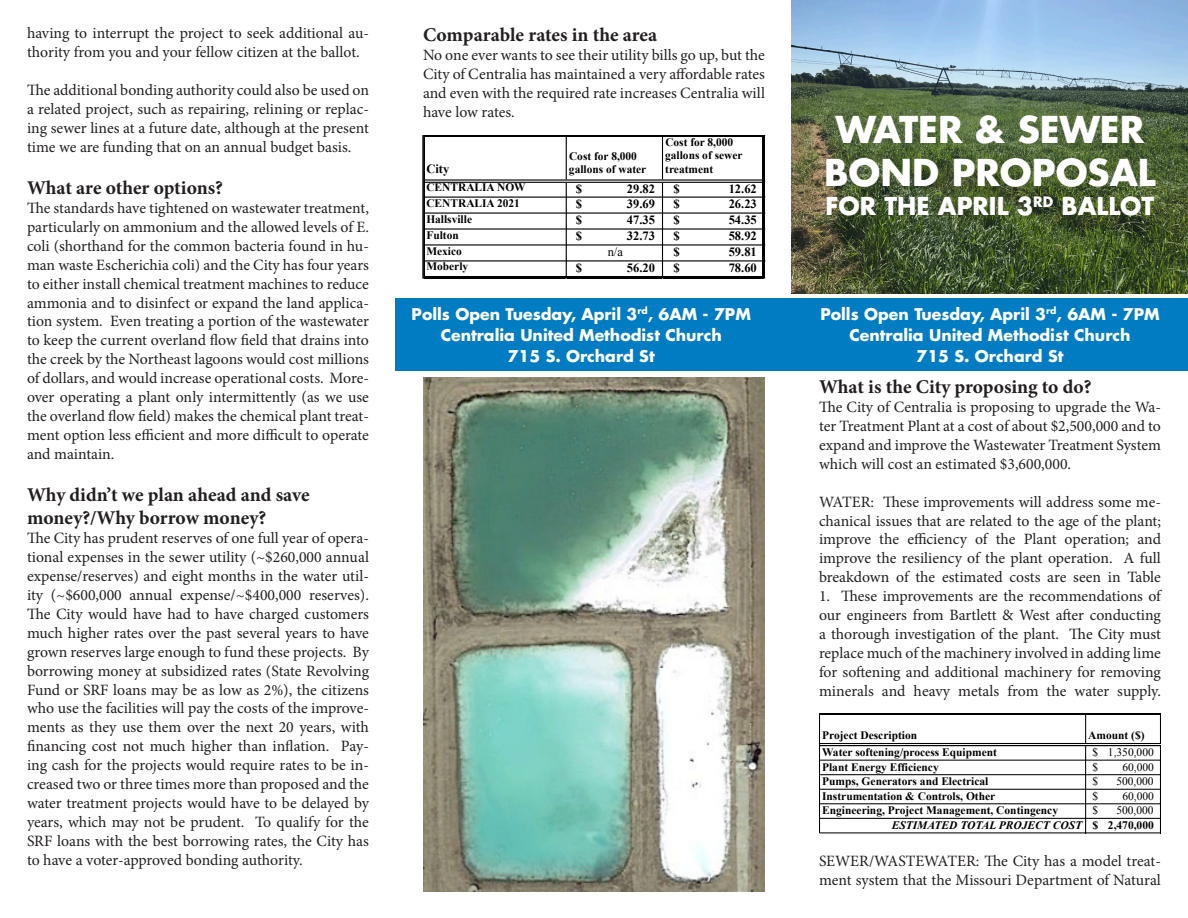
<style>
.page{position:relative;width:1188px;height:918px;background:#fff}
.page>*{position:absolute;margin:0;border:0;box-sizing:border-box;transform-origin:0 0}
.t1{font:700 36px "Futura";color:#fff}
.t2{font:700 24px "Futura";color:#fff}
.t3{font:700 19.5px "Minion Pro";letter-spacing:-.005em;color:#231f20}
.t4{font:15.75px/18.9px "Minion Pro";letter-spacing:-.005em;color:#231f20;text-align:justify}
.t5{font:700 15.75px "Futura";color:#fff}
.t6{font:700 12.6px "Times New Roman";color:#000}
.t7{font:12.6px "Times New Roman";color:#000}
.t8{font:700 11.55px/13.6px "Times New Roman";color:#000}
.t9{font:italic 700 11.55px/14.5px "Times New Roman";color:#000;text-align:right}
.t10{font:11.55px "Times New Roman";color:#000}
.s1{font-weight:400;font-style:normal}
.s2{font-style:normal}
</style>
<div class="page">
<img style="left:792px;top:0;width:396px;height:294px">
<div style="left:396px;top:298px;width:792px;height:73px;background:#007cc2"></div>
<hr style="left:819px;top:715px;width:1px;height:31px;background:#000">
<svg style="left:1085px;top:715px;width:1px;height:28px"></svg>
<svg style="left:1160px;top:715px;width:1px;height:28px"></svg>
<hr style="left:819px;top:714px;width:342px;height:1px;background:#000">
<hr style="left:820px;top:803px;width:341px;height:1px;background:#000">
<hr style="left:820px;top:818px;width:341px;height:1px;background:#000">
<hr style="left:819px;top:744px;width:1px;height:89px;background:#000">
<hr style="left:1085px;top:746px;width:1px;height:87px;background:#000">
<hr style="left:1160px;top:746px;width:1px;height:87px;background:#000">
<hr style="left:820px;top:743px;width:341px;height:1px;background:#000">
<hr style="left:820px;top:745px;width:341px;height:1px;background:#000">
<hr style="left:820px;top:760px;width:341px;height:1px;background:#000">
<hr style="left:820px;top:774px;width:341px;height:1px;background:#000">
<hr style="left:820px;top:789px;width:341px;height:1px;background:#000">
<hr style="left:820px;top:832px;width:341px;height:1px;background:#000">
<img style="left:423px;top:377px;width:342px;height:514px">
<hr style="left:424px;top:135px;width:341px;height:1px;background:#000">
<hr style="left:424px;top:179px;width:339px;height:2px;background:#000">
<hr style="left:424px;top:182px;width:339px;height:1px;background:#000">
<hr style="left:566px;top:136px;width:1px;height:43px;background:#000">
<hr style="left:662px;top:136px;width:1px;height:43px;background:#000">
<hr style="left:424px;top:197px;width:339px;height:1px;background:#000">
<hr style="left:424px;top:212px;width:339px;height:2px;background:#000">
<hr style="left:424px;top:228px;width:339px;height:2px;background:#000">
<hr style="left:424px;top:244px;width:339px;height:2px;background:#000">
<hr style="left:424px;top:260px;width:339px;height:1px;background:#000">
<hr style="left:566px;top:183px;width:1px;height:93px;background:#000">
<hr style="left:662px;top:183px;width:1px;height:93px;background:#000">
<hr style="left:424px;top:276px;width:341px;height:3px;background:#000">
<hr style="left:763px;top:136px;width:2px;height:143px;background:#000">
<hr style="left:422px;top:135px;width:2px;height:144px;background:#231f20">
<p class="t4" style="left:27px;top:24px;width:344px">having to interrupt the project to seek additional au&shy;thority from you and your fellow citizen at the ballot.</p>
<p class="t4" style="left:27px;top:81px;width:344px">The additional bonding authority could also be used on a related project, such as repairing, relining or replac&shy;ing sewer lines at a future date, although at the present time we are funding that on an annual budget basis.</p>
<p class="t3" style="left:27px;top:174px;width:198px">What are other options?</p>
<p class="t4" style="left:27px;top:199px;width:344px">The standards have tightened on wastewater treatment, particularly on ammonium and the allowed levels of E. coli (shorthand for the common bacteria found in hu&shy;man waste Escherichia coli) and the City has four years to either install chemical treatment machines to reduce ammonia and to disinfect or expand the land applica&shy;tion system. Even treating a portion of the wastewater to keep the current overland flow field that drains into the creek by the Northeast lagoons would cost millions of dollars, and would increase operational costs. More&shy;over operating a plant only intermittently (as we use the overland flow field) makes the chemical plant treat&shy;ment option less efficient and more difficult to operate and maintain.</p>
<p class="t3" style="left:27px;top:481px;width:284px">Why didn’t we plan ahead and save</p>
<p class="t3" style="left:27px;top:504px;width:241px">money?/Why borrow money?</p>
<p class="t4" style="left:27px;top:529px;width:344px">The City has prudent reserves of one full year of opera&shy;tional expenses in the sewer utility (~$260,000 annual expense/reserves) and eight months in the water util&shy;ity (~$600,000 annual expense/~$400,000 reserves).<br>The City would have had to have charged customers much higher rates over the past several years to have grown reserves large enough to fund these projects. By borrowing money at subsidized rates (State Revolving Fund or SRF loans may be as low as 2%), the citizens who use the facilities will pay the costs of the improve&shy;ments as they use them over the next 20 years, with financing cost not much higher than inflation. Pay&shy;ing cash for the projects would require rates to be in&shy;creased two or three times more than proposed and the water treatment projects would have to be delayed by years, which may not be prudent. To qualify for the SRF loans with the best borrowing rates, the City has to have a voter-approved bonding authority.</p>
<p class="t3" style="left:423px;top:21px;width:236px">Comparable rates in the area</p>
<p class="t4" style="left:423px;top:46px;width:343px">No one ever wants to see their utility bills go up, but the City of Centralia has maintained a very affordable rates and even with the required rate increases Centralia will have low rates.</p>
<p class="t6" style="left:426px;top:160px;width:24px">City</p>
<p class="t8" style="left:569px;top:149px;width:79px">Cost for 8,000 gallons of water</p>
<p class="t8" style="left:665px;top:135px;width:79px">Cost for 8,000 gallons of sewer treatment</p>
<p class="t8" style="left:426px;top:180px;width:101px">CENTRALIA NOW</p>
<p class="t6" style="left:576px;top:180px;width:8px">$</p>
<p class="t6" style="left:627px;top:180px;width:30px">29.82</p>
<p class="t6" style="left:673px;top:180px;width:8px">$</p>
<p class="t6" style="left:729px;top:180px;width:30px">12.62</p>
<p class="t8" style="left:426px;top:196px;width:95px">CENTRALIA 2021</p>
<p class="t6" style="left:576px;top:196px;width:8px">$</p>
<p class="t6" style="left:627px;top:196px;width:30px">39.69</p>
<p class="t6" style="left:673px;top:196px;width:8px">$</p>
<p class="t6" style="left:729px;top:196px;width:30px">26.23</p>
<p class="t8" style="left:426px;top:212px;width:47px">Hallsville</p>
<p class="t6" style="left:576px;top:212px;width:8px">$</p>
<p class="t6" style="left:627px;top:212px;width:30px">47.35</p>
<p class="t6" style="left:673px;top:212px;width:8px">$</p>
<p class="t6" style="left:729px;top:212px;width:30px">54.35</p>
<p class="t8" style="left:426px;top:228px;width:34px">Fulton</p>
<p class="t6" style="left:576px;top:227px;width:8px">$</p>
<p class="t6" style="left:627px;top:227px;width:30px">32.73</p>
<p class="t6" style="left:673px;top:227px;width:8px">$</p>
<p class="t6" style="left:729px;top:227px;width:30px">58.92</p>
<p class="t8" style="left:426px;top:244px;width:37px">Mexico</p>
<p class="t7" style="left:608px;top:244px;width:17px">n/a</p>
<p class="t6" style="left:673px;top:243px;width:8px">$</p>
<p class="t6" style="left:729px;top:243px;width:30px">59.81</p>
<p class="t8" style="left:426px;top:259px;width:43px">Moberly</p>
<p class="t6" style="left:576px;top:259px;width:8px">$</p>
<p class="t6" style="left:627px;top:259px;width:30px">56.20</p>
<p class="t6" style="left:673px;top:259px;width:8px">$</p>
<p class="t6" style="left:729px;top:259px;width:30px">78.60</p>
<p class="t5" style="left:412px;top:303px;width:341px">Polls Open Tuesday, April 3<sup>rd</sup>, 6AM - 7PM</p>
<p class="t5" style="left:441px;top:324px;width:283px">Centralia United Methodist Church</p>
<p class="t5" style="left:508px;top:345px;width:148px">715 S. Orchard St</p>
<p class="t1" style="left:836px;top:104px;width:310px">WATER &amp; SEWER</p>
<p class="t1" style="left:824px;top:147px;width:333px">BOND PROPOSAL</p>
<p class="t2" style="left:826px;top:189px;width:330px">FOR THE APRIL 3<sup>RD</sup> BALLOT</p>
<p class="t5" style="left:820px;top:303px;width:341px">Polls Open Tuesday, April 3<sup>rd</sup>, 6AM - 7PM</p>
<p class="t5" style="left:849px;top:324px;width:283px">Centralia United Methodist Church</p>
<p class="t5" style="left:917px;top:345px;width:148px">715 S. Orchard St</p>
<p class="t3" style="left:819px;top:373px;width:274px">What is the City proposing to do?</p>
<p class="t4" style="left:819px;top:398px;width:344px">The City of Centralia is proposing to upgrade the Wa&shy;ter Treatment Plant at a cost of about $2,500,000 and to expand and improve the Wastewater Treatment System which will cost an estimated $3,600,000.</p>
<p class="t4" style="left:819px;top:492px;width:344px">WATER: These improvements will address some me&shy;chanical issues that are related to the age of the plant; improve the efficiency of the Plant operation; and improve the resiliency of the plant operation. A full breakdown of the estimated costs are seen in Table</p>
<p class="t4" style="left:819px;top:587px;width:344px">1. These improvements are the recommendations of our engineers from Bartlett &amp; West after conducting a thorough investigation of the plant. The City must replace much of the machinery involved in adding lime for softening and additional machinery for removing minerals and heavy metals from the water supply.</p>
<p class="t8" style="left:822px;top:728px;width:97px">Project Description</p>
<p class="t8" style="left:1088px;top:728px;width:58px">Amount ($)</p>
<p class="t8" style="left:822px;top:745px;width:176px">Water softening/process Equipment</p>
<p class="t10" style="left:1092px;top:744px;width:63px">$ 1,350,000</p>
<p class="t8" style="left:822px;top:760px;width:118px">Plant Energy Efficiency</p>
<p class="t10" style="left:1092px;top:759px;width:7px">$</p>
<p class="t10" style="left:1122px;top:759px;width:33px">60,000</p>
<p class="t8" style="left:822px;top:774px;width:168px">Pumps, Generators and Electrical</p>
<p class="t10" style="left:1092px;top:773px;width:7px">$</p>
<p class="t10" style="left:1116px;top:773px;width:39px">500,000</p>
<p class="t8" style="left:822px;top:789px;width:175px">Instrumentation &amp; Controls, Other</p>
<p class="t10" style="left:1092px;top:788px;width:7px">$</p>
<p class="t10" style="left:1123px;top:788px;width:33px">60,000</p>
<p class="t8" style="left:822px;top:803px;width:237px">Engineering, Project Management, Contingency</p>
<p class="t10" style="left:1092px;top:803px;width:7px">$</p>
<p class="t9" style="left:892px;top:803px;width:264px"><span class="s1">500,000<br></span>ESTIMATED TOTAL PROJECT COST <span class="s2">$ 2,470,000</span></p>
<p class="t4" style="left:819px;top:851px;width:344px">SEWER/WASTEWATER: The City has a model treat&shy;ment system that the Missouri Department of Natural</p>
</div>
